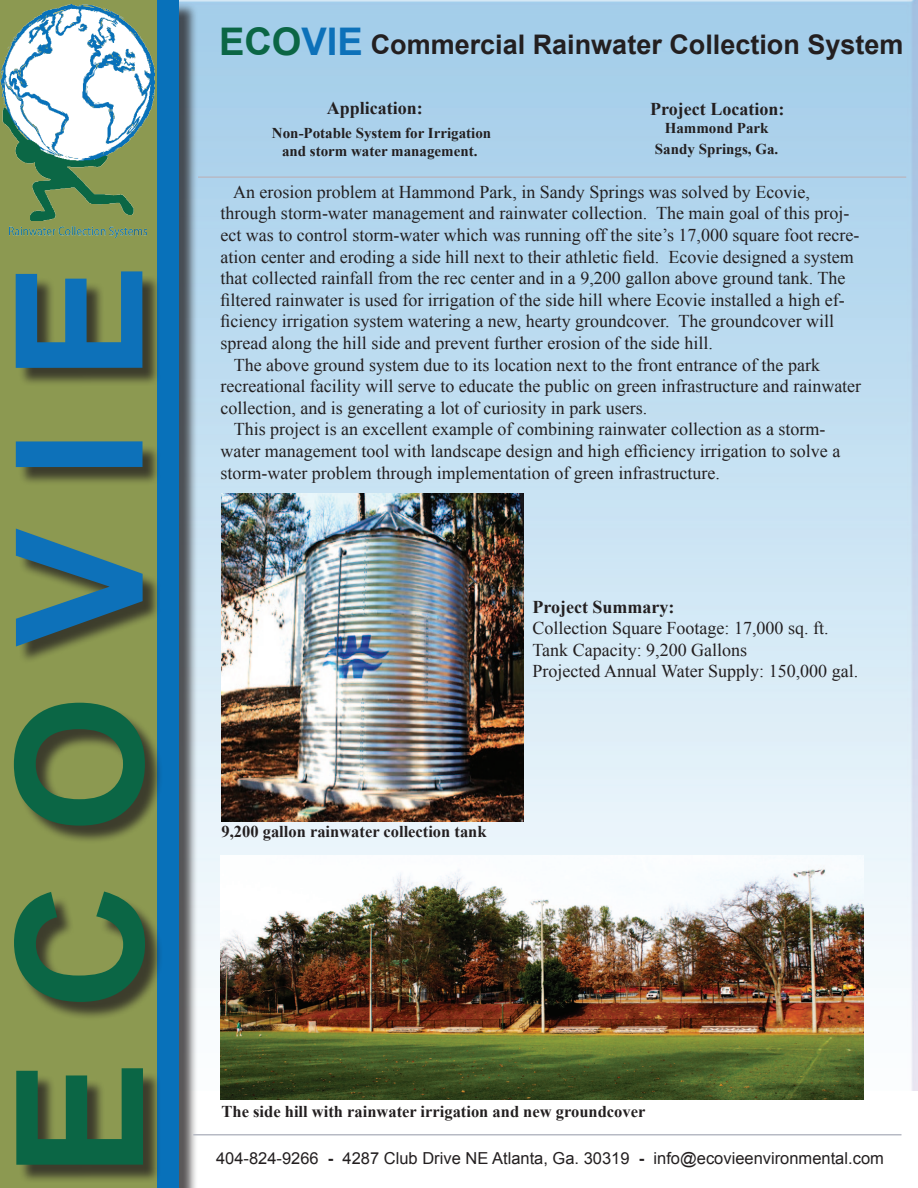
<style>
.page{position:relative;width:918px;height:1188px;background:#fff}
.page>*{position:absolute;margin:0;border:0;box-sizing:border-box;transform-origin:0 0}
.t1{font:700 177px "Arial";color:#0b6645}
.t2{font:700 38.1px "Arial";color:#0b6645}
.t3{font:700 27px "Arial";color:#231f20}
.t4{font:18px/21.6px "Times New Roman";color:#231f20}
.t5{font:700 18px "Times New Roman";color:#231f20}
.t6{font:700 16.5px "Times New Roman";color:#231f20}
.t7{font:16.5px "Arial";color:#231f20}
.t8{font:700 15px/18px "Times New Roman";color:#231f20;text-align:center}
.s1{color:#0d71b9}
.s2{font-weight:700}
</style>
<div class="page">
<img style="left:179px;top:0;width:739px;height:1090px">
<div style="left:0;top:0;width:160px;height:1188px;background:#8c9951"></div>
<div style="left:160px;top:2px;width:38px;height:1186px;background:#231f20;opacity:.75"></div>
<div style="left:158px;top:0;width:21px;height:1188px;background:#0871ba"></div>
<div style="left:16px;top:274px;width:148px;height:910px;background:#231f20;opacity:.75"></div>
<img style="left:10px;top:226px;width:137px;height:12px">
<hr style="left:193px;top:1134px;width:709px;height:2px;background:#b7bac4">
<img style="left:0;top:4px;width:155px;height:216px">
<hr style="left:198px;top:176px;width:708px;height:2px;background:#b7bac4">
<img style="left:221px;top:855px;width:643px;height:245px">
<img style="left:222px;top:494px;width:301px;height:327px">
<h1 class="t1" style="left:-37px;top:1178px;width:917px;rotate:-90deg">E C O <span class="s1">V I E</span></h1>
<h2 class="t2" style="left:219px;top:16px;width:145px">ECO<span class="s1">VIE</span></h2>
<h3 class="t3" style="left:371px;top:27px;width:534px">Commercial Rainwater Collection System</h3>
<p class="t5" style="left:327px;top:96px;width:98px">Application:</p>
<p class="t8" style="left:272px;top:123px;width:221px">Non-Potable System for Irrigation and storm water management.</p>
<p class="t5" style="left:650px;top:96px;width:136px">Project Location:</p>
<p class="t8" style="left:655px;top:117px;width:125px;line-height:21.6px">Hammond Park<br>Sandy Springs, Ga.</p>
<p class="t4" style="left:233px;top:181px;width:578px">An erosion problem at Hammond Park, in Sandy Springs was solved by Ecovie,</p>
<p class="t4" style="left:220px;top:202px;width:630px">through storm-water management and rainwater collection. The main goal of this proj-</p>
<p class="t4" style="left:220px;top:224px;width:640px">ect was to control storm-water which was running off the site’s 17,000 square foot recre-</p>
<p class="t4" style="left:220px;top:245px;width:635px">ation center and eroding a side hill next to their athletic field. Ecovie designed a system</p>
<p class="t4" style="left:220px;top:267px;width:626px">that collected rainfall from the rec center and in a 9,200 gallon above ground tank. The</p>
<p class="t4" style="left:220px;top:289px;width:626px">filtered rainwater is used for irrigation of the side hill where Ecovie installed a high ef-</p>
<p class="t4" style="left:220px;top:310px;width:615px">ficiency irrigation system watering a new, hearty groundcover. The groundcover will</p>
<p class="t4" style="left:220px;top:332px;width:494px">spread along the hill side and prevent further erosion of the side hill.</p>
<p class="t4" style="left:234px;top:353px;width:588px">The above ground system due to its location next to the front entrance of the park</p>
<p class="t4" style="left:220px;top:375px;width:642px">recreational facility will serve to educate the public on green infrastructure and rainwater</p>
<p class="t4" style="left:220px;top:397px;width:428px">collection, and is generating a lot of curiosity in park users.</p>
<p class="t4" style="left:234px;top:418px;width:593px">This project is an excellent example of combining rainwater collection as a storm-</p>
<p class="t4" style="left:220px;top:440px;width:621px">water management tool with landscape design and high efficiency irrigation to solve a</p>
<p class="t4" style="left:220px;top:461px;width:501px">storm-water problem through implementation of green infrastructure.</p>
<p class="t5" style="left:532px;top:594px;width:144px">Project Summary:</p>
<p class="t4" style="left:532px;top:617px;width:327px">Collection Square Footage: 17,000 sq. ft.<br>Tank Capacity: 9,200 Gallons<br>Projected Annual Water Supply: 150,000 gal.</p>
<p class="t6" style="left:222px;top:820px;width:267px">9,200 gallon rainwater collection tank</p>
<p class="t6" style="left:222px;top:1100px;width:425px">The side hill with rainwater irrigation and new groundcover</p>
<p class="t7" style="left:216px;top:1147px;width:669px">404-824-9266 <span class="s2">-</span> 4287 Club Drive NE Atlanta, Ga. 30319 <span class="s2">-</span> info@ecovieenvironmental.com</p>
</div>
